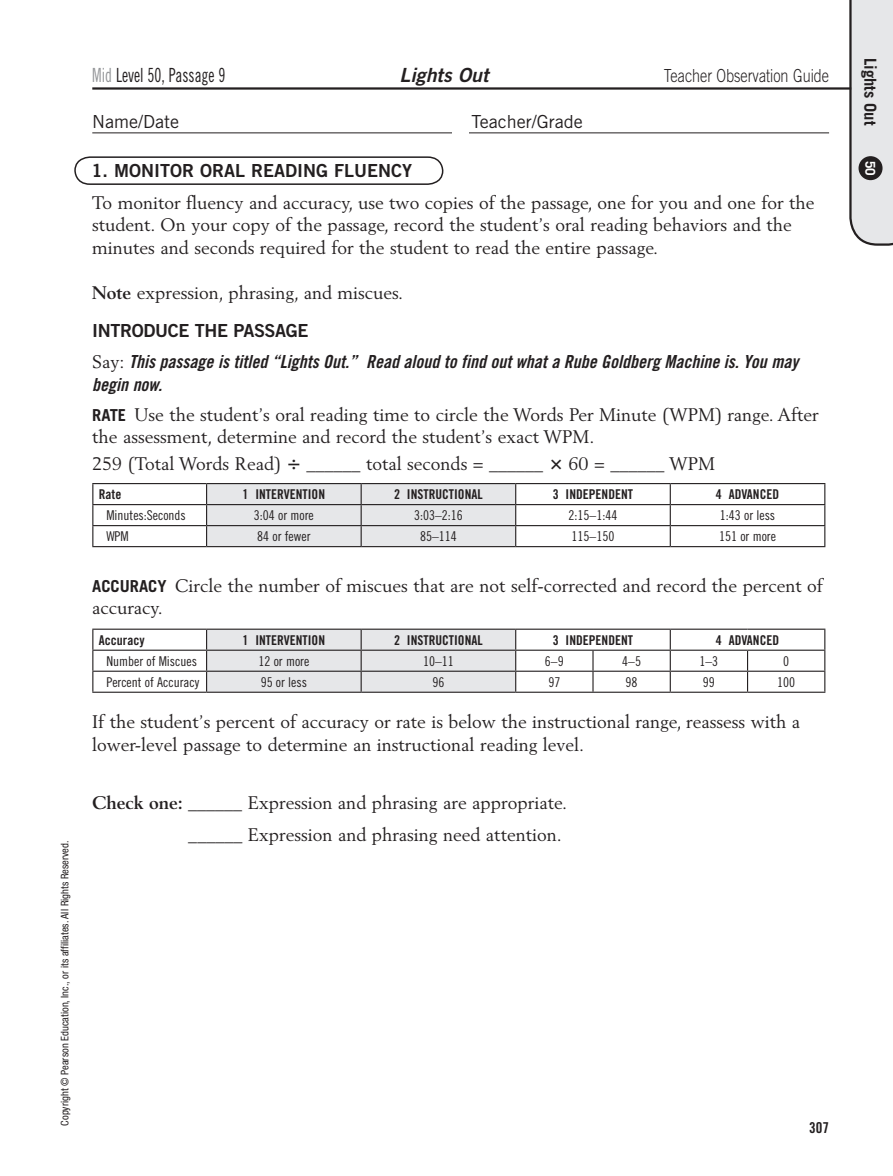
<style>
.page{position:relative;width:893px;height:1176px;background:#fff}
.page>*{position:absolute;margin:0;border:0;box-sizing:border-box;transform-origin:0 0}
.t1{font:19.5px "Trade Gothic LT Std Cn 18";color:#231f20;scale:.8 1}
.t2{font:19.5px "Trade Gothic LT Std Bd 2 Obl";color:#231f20}
.t3{font:18px/22.5px "Berling LT Std";color:#231f20}
.t4{font:18px/22.5px "Trade Gothic LT Std Bd Cn 20 Obl";color:#231f20}
.t5{font:18px "Trade Gothic LT Std Bd 2";color:#231f20}
.t6{font:300 18px "Trade Gothic LT Std";color:#231f20;scale:.8 1}
.t7{font:18px "Trade Gothic LT Std";color:#231f20}
.t8{font:18px "Trade Gothic LT Std Bd 2";letter-spacing:-.02em;color:#231f20}
.t9{font:700 16.5px "Trade Gothic LT Std";color:#231f20}
.t10{font:15px "Trade Gothic LT Std Bd Cn 20";color:#231f20}
.t11{font:13.5px "Trade Gothic LT Std Cn 18";color:#231f20}
.t12{font:13.5px "Trade Gothic LT Std Bd Cn 20";color:#231f20}
.t13{font:700 13.5px "Trade Gothic LT Std";color:#fff}
.t14{font:condensed 10.5px "Helvetica Neue LT Std";color:#231f20}
.s1{color:#939598}
.s2{font-weight:700}
.s3{font-family:"Berling LT Std"}
.s4{font-family:"Trade Gothic LT Std";font-weight:700;font-size:16.5px}
.s5{font-family:"Mathematical Pi Four"}
</style>
<div class="page">
<hr style="left:92px;top:87px;width:759px;height:3px;background:#231f20">
<hr style="left:92px;top:132px;width:737px;height:1px;background:#231f20">
<svg style="left:93px;top:484px;width:731px;height:62px"></svg>
<hr style="left:669px;top:505px;width:2px;height:20px;background:#231f20">
<hr style="left:92px;top:525px;width:115px;height:1px;background:#231f20">
<hr style="left:516px;top:525px;width:154px;height:1px;background:#231f20">
<hr style="left:670px;top:525px;width:155px;height:1px;background:#231f20">
<hr style="left:669px;top:526px;width:2px;height:20px;background:#231f20">
<hr style="left:92px;top:546px;width:115px;height:1px;background:#231f20">
<hr style="left:207px;top:546px;width:154px;height:1px;background:#231f20">
<hr style="left:361px;top:546px;width:155px;height:1px;background:#231f20">
<hr style="left:516px;top:546px;width:154px;height:1px;background:#231f20">
<hr style="left:670px;top:546px;width:155px;height:1px;background:#231f20">
<hr style="left:92px;top:483px;width:115px;height:1px;background:#231f20">
<svg style="left:92px;top:484px;width:1px;height:62px"></svg>
<hr style="left:516px;top:483px;width:154px;height:1px;background:#231f20">
<svg style="left:206px;top:483px;width:310px;height:63px;background:#dcdddf"></svg>
<hr style="left:670px;top:483px;width:155px;height:1px;background:#231f20">
<hr style="left:669px;top:484px;width:2px;height:20px;background:#231f20">
<svg style="left:824px;top:484px;width:1px;height:62px"></svg>
<hr style="left:92px;top:504px;width:115px;height:1px;background:#231f20">
<hr style="left:207px;top:504px;width:154px;height:1px;background:#231f20">
<hr style="left:361px;top:504px;width:155px;height:1px;background:#231f20">
<hr style="left:516px;top:504px;width:154px;height:1px;background:#231f20">
<hr style="left:670px;top:504px;width:155px;height:1px;background:#231f20">
<svg style="left:93px;top:629px;width:731px;height:62px"></svg>
<hr style="left:669px;top:650px;width:2px;height:20px;background:#231f20">
<hr style="left:92px;top:670px;width:115px;height:1px;background:#231f20">
<hr style="left:516px;top:670px;width:77px;height:1px;background:#231f20">
<hr style="left:593px;top:670px;width:77px;height:1px;background:#231f20">
<svg style="left:592px;top:650px;width:1px;height:41px"></svg>
<hr style="left:670px;top:670px;width:77px;height:1px;background:#231f20">
<hr style="left:669px;top:671px;width:2px;height:20px;background:#231f20">
<hr style="left:747px;top:670px;width:78px;height:1px;background:#231f20">
<svg style="left:747px;top:650px;width:1px;height:41px"></svg>
<hr style="left:92px;top:691px;width:115px;height:1px;background:#231f20">
<hr style="left:516px;top:691px;width:77px;height:1px;background:#231f20">
<hr style="left:593px;top:691px;width:77px;height:1px;background:#231f20">
<hr style="left:670px;top:691px;width:77px;height:1px;background:#231f20">
<hr style="left:747px;top:691px;width:78px;height:1px;background:#231f20">
<hr style="left:92px;top:628px;width:115px;height:1px;background:#231f20">
<svg style="left:92px;top:629px;width:1px;height:62px"></svg>
<hr style="left:207px;top:628px;width:154px;height:1px;background:#231f20">
<hr style="left:361px;top:628px;width:155px;height:1px;background:#231f20">
<hr style="left:516px;top:628px;width:77px;height:1px;background:#231f20">
<svg style="left:206px;top:629px;width:310px;height:63px;background:#dadbdd"></svg>
<hr style="left:593px;top:628px;width:77px;height:1px;background:#231f20">
<hr style="left:670px;top:628px;width:77px;height:1px;background:#231f20">
<hr style="left:669px;top:629px;width:2px;height:20px;background:#231f20">
<hr style="left:747px;top:628px;width:78px;height:1px;background:#231f20">
<svg style="left:824px;top:629px;width:1px;height:62px"></svg>
<hr style="left:92px;top:649px;width:115px;height:1px;background:#231f20">
<hr style="left:207px;top:649px;width:154px;height:1px;background:#231f20">
<hr style="left:361px;top:649px;width:155px;height:1px;background:#231f20">
<hr style="left:516px;top:649px;width:77px;height:1px;background:#231f20">
<hr style="left:593px;top:649px;width:77px;height:1px;background:#231f20">
<hr style="left:670px;top:649px;width:77px;height:1px;background:#231f20">
<hr style="left:747px;top:649px;width:78px;height:1px;background:#231f20">
<svg style="left:74px;top:156px;width:370px;height:29px"></svg>
<div style="left:453px;top:105px;width:16px;height:34px;background:#fff"></div>
<svg style="left:849px;top:0;width:44px;height:246px;background:#d2d2d4"></svg>
<p class="t14" style="left:59px;top:1125px;width:286px;rotate:-90deg">Copyright © Pearson Education, Inc., or its affiliates. All Rights Reserved.</p>
<p class="t1" style="left:92px;top:63px;width:168px"><span class="s1">Mid</span> Level 50, Passage 9</p>
<p class="t2" style="left:399px;top:63px;width:90px">Lights Out</p>
<p class="t6" style="left:664px;top:65px;width:208px">Teacher Observation Guide</p>
<p class="t7" style="left:92px;top:111px;width:88px">Name/Date</p>
<p class="t7" style="left:471px;top:111px;width:113px">Teacher/Grade</p>
<p class="t5" style="left:91px;top:159px;width:322px">1. MONITOR ORAL READING FLUENCY</p>
<p class="t3" style="left:92px;top:191px;width:723px">To monitor fluency and accuracy, use two copies of the passage, one for you and one for the student. On your copy of the passage, record the student’s oral reading behaviors and the minutes and seconds required for the student to read the entire passage.</p>
<p class="t3" style="left:92px;top:281px;width:312px"><span class="s2">Note</span> expression, phrasing, and miscues.</p>
<p class="t8" style="left:92px;top:319px;width:218px">INTRODUCE THE PASSAGE</p>
<p class="t4" style="left:92px;top:350px;width:707px"><span class="s3">Say:</span> This passage is titled “Lights Out.” Read aloud to find out what a Rube Goldberg Machine is. You may begin now.</p>
<p class="t3" style="left:92px;top:403px;width:728px"><span class="s4">RATE</span> Use the student’s oral reading time to circle the Words Per Minute (WPM) range. After the assessment, determine and record the student’s exact WPM.</p>
<p class="t3" style="left:92px;top:452px;width:624px">259 (Total Words Read) <span class="s5">4</span> ______ total seconds = ______ <span class="s5">3</span> 60 = ______ WPM</p>
<p class="t12" style="left:99px;top:486px;width:24px">Rate</p>
<p class="t12" style="left:243px;top:486px;width:84px">1 INTERVENTION</p>
<p class="t12" style="left:394px;top:486px;width:90px">2 INSTRUCTIONAL</p>
<p class="t12" style="left:553px;top:486px;width:82px">3 INDEPENDENT</p>
<p class="t12" style="left:716px;top:486px;width:65px">4 ADVANCED</p>
<p class="t11" style="left:106px;top:507px;width:81px">Minutes:Seconds</p>
<p class="t11" style="left:254px;top:507px;width:61px">3:04 or more</p>
<p class="t11" style="left:414px;top:507px;width:50px">3:03–2:16</p>
<p class="t11" style="left:568px;top:507px;width:50px">2:15–1:44</p>
<p class="t11" style="left:720px;top:507px;width:57px">1:43 or less</p>
<p class="t11" style="left:106px;top:528px;width:24px">WPM</p>
<p class="t11" style="left:257px;top:528px;width:55px">84 or fewer</p>
<p class="t11" style="left:420px;top:528px;width:38px">85–114</p>
<p class="t11" style="left:571px;top:528px;width:44px">115–150</p>
<p class="t11" style="left:719px;top:528px;width:58px">151 or more</p>
<p class="t3" style="left:92px;top:574px;width:732px"><span class="s4">ACCURACY</span> Circle the number of miscues that are not self-corrected and record the percent of accuracy.</p>
<p class="t12" style="left:99px;top:631px;width:47px">Accuracy</p>
<p class="t12" style="left:243px;top:631px;width:84px">1 INTERVENTION</p>
<p class="t12" style="left:394px;top:631px;width:90px">2 INSTRUCTIONAL</p>
<p class="t12" style="left:553px;top:631px;width:82px">3 INDEPENDENT</p>
<p class="t12" style="left:716px;top:631px;width:65px">4 ADVANCED</p>
<p class="t11" style="left:106px;top:652px;width:92px">Number of Miscues</p>
<p class="t11" style="left:258px;top:652px;width:52px">12 or more</p>
<p class="t11" style="left:423px;top:652px;width:32px">10–11</p>
<p class="t11" style="left:545px;top:652px;width:20px">6–9</p>
<p class="t11" style="left:622px;top:652px;width:20px">4–5</p>
<p class="t11" style="left:699px;top:652px;width:20px">1–3</p>
<p class="t11" style="left:783px;top:652px;width:7px">0</p>
<p class="t11" style="left:106px;top:673px;width:94px">Percent of Accuracy</p>
<p class="t11" style="left:261px;top:673px;width:48px">95 or less</p>
<p class="t11" style="left:432px;top:673px;width:13px">96</p>
<p class="t11" style="left:548px;top:673px;width:13px">97</p>
<p class="t11" style="left:625px;top:673px;width:13px">98</p>
<p class="t11" style="left:703px;top:673px;width:13px">99</p>
<p class="t11" style="left:777px;top:673px;width:19px">100</p>
<p class="t3" style="left:92px;top:710px;width:709px">If the student’s percent of accuracy or rate is below the instructional range, reassess with a lower-level passage to determine an instructional reading level.</p>
<p class="t3" style="left:92px;top:787px;width:476px;line-height:31.5px;text-align:right"><span class="s2">Check one:</span> ______ Expression and phrasing are appropriate. ______ Expression and phrasing need attention.</p>
<p class="t10" style="left:809px;top:1118px;width:21px">307</p>
<p class="t9" style="left:880px;top:58px;width:69px;rotate:90deg">Lights Out</p>
<p class="t13" style="left:878px;top:161px;width:17px;rotate:90deg">50</p>
</div>
